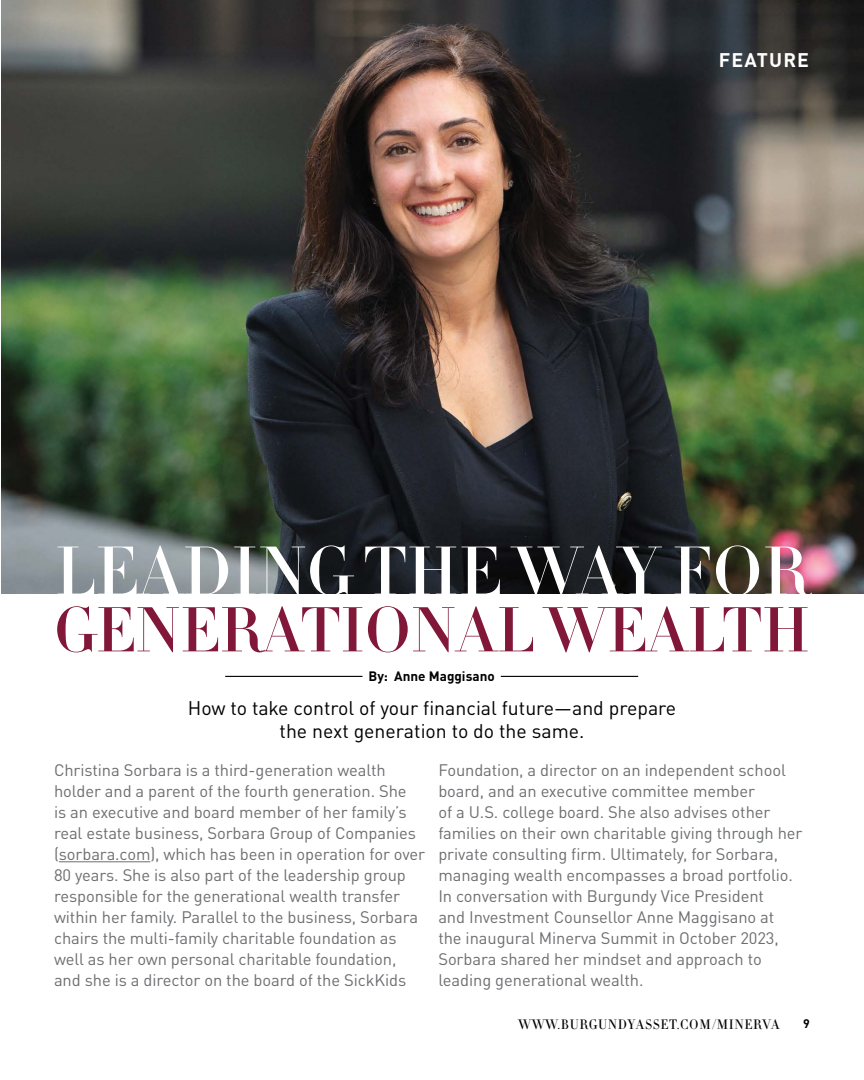
<style>
.page{position:relative;width:864px;height:1080px;background:#fff}
.page>*{position:absolute;margin:0;border:0;box-sizing:border-box;transform-origin:0 0}
.t1{font:67.5px "Didot HTF M24 Medium";color:#fff}
.t2{font:62.25px "Didot HTF M24 Medium";color:#811739}
.t3{font:19.5px/23.4px "DINOT";color:#000;text-align:center}
.t4{font:700 19.5px "DINOT";letter-spacing:.06em;color:#fff}
.t5{font:16.5px/21px "DINOT";letter-spacing:-.005em;color:#6d6e71}
.t6{font:13.5px "Didot HTF L06 Light";letter-spacing:.05em;color:#000}
.t7{font:700 13.5px "DINOT";color:#000}
.t8{font:700 12.3px "DINOT";color:#000}
</style>
<div class="page">
<img style="left:1px;top:0;width:863px;height:594px">
<hr style="left:59px;top:861px;width:91px;height:1px;background:#6d6e71">
<hr style="left:225px;top:676px;width:137px;height:1px;background:#000">
<hr style="left:501px;top:676px;width:137px;height:1px;background:#000">
<p class="t4" style="left:719px;top:48px;width:92px">FEATURE</p>
<h1 class="t1" style="left:55px;top:529px;width:755px">LEADING THE WAY FOR</h1>
<h2 class="t2" style="left:54px;top:591px;width:758px">GENERATIONAL WEALTH</h2>
<p class="t7" style="left:369px;top:667px;width:128px">By: Anne Maggisano</p>
<p class="t3" style="left:188px;top:695px;width:490px">How to take control of your financial future—and prepare the next generation to do the same.</p>
<p class="t5" style="left:54px;top:759px;width:373px">Christina Sorbara is a third-generation wealth holder and a parent of the fourth generation. She<br>is an executive and board member of her family’s real estate business, Sorbara Group of Companies (sorbara.com), which has been in operation for over 80 years. She is also part of the leadership group responsible for the generational wealth transfer within her family. Parallel to the business, Sorbara chairs the multi-family charitable foundation as well as her own personal charitable foundation, and she is a director on the board of the SickKids</p>
<p class="t5" style="left:438px;top:759px;width:366px">Foundation, a director on an independent school board, and an executive committee member<br>of a U.S. college board. She also advises other families on their own charitable giving through her private consulting firm. Ultimately, for Sorbara, managing wealth encompasses a broad portfolio.<br>In conversation with Burgundy Vice President<br>and Investment Counsellor Anne Maggisano at<br>the inaugural Minerva Summit in October 2023, Sorbara shared her mindset and approach to leading generational wealth.</p>
<p class="t6" style="left:518px;top:1016px;width:263px">WWW.BURGUNDYASSET.COM/MINERVA</p>
<p class="t8" style="left:803px;top:1016px;width:8px">9</p>
</div>
